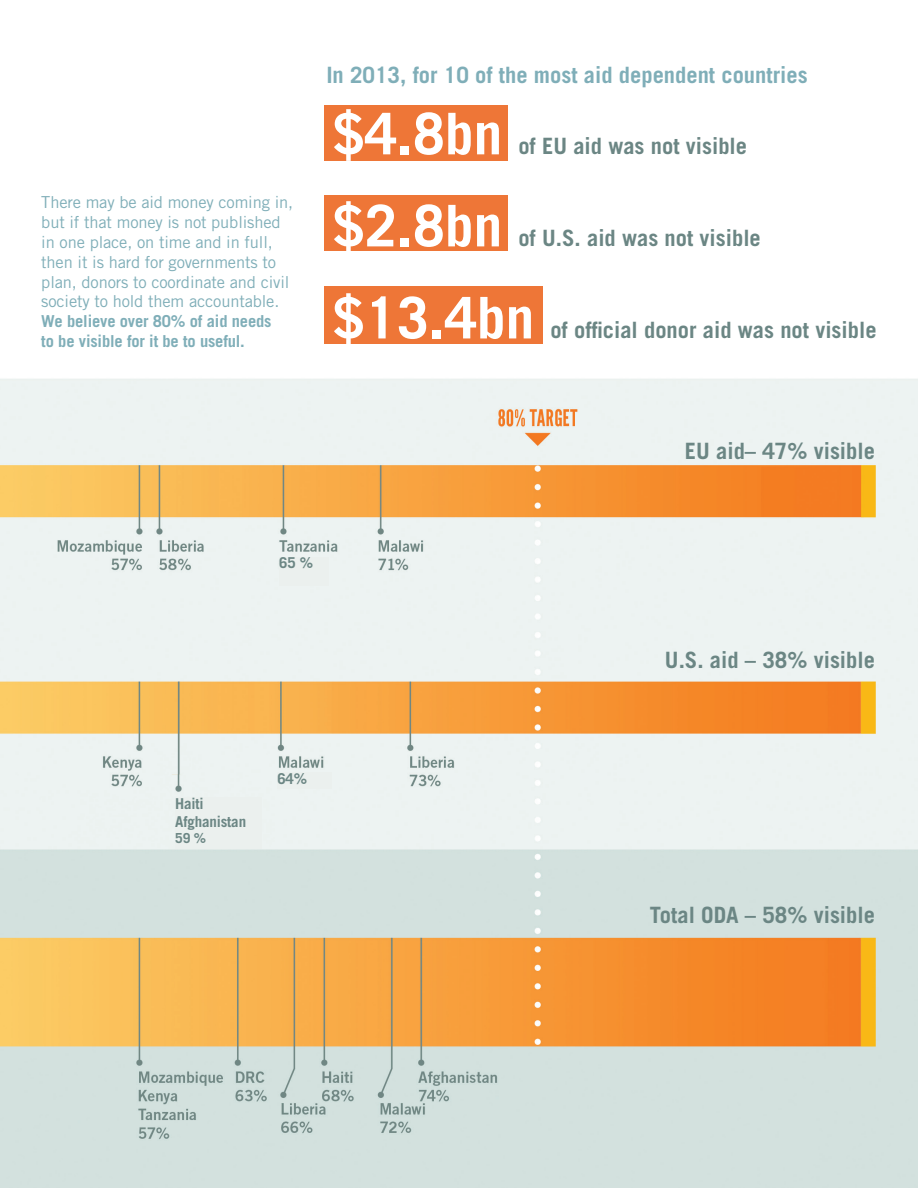
<style>
.page{position:relative;width:918px;height:1188px;background:#fff}
.page>*{position:absolute;margin:0;border:0;box-sizing:border-box;transform-origin:0 0}
.t1{font:700 57.6px "Trade Gothic";color:#fff}
.t2{font:700 22.5px "Trade Gothic";color:#6b8684}
.t3{font:700 22.5px "Trade Gothic";color:#7faeb8}
.t4{font:16.5px/19.8px "Trade Gothic";letter-spacing:-.01em;color:#7faeb8}
.t5{font:700 16.5px/19.8px "Trade Gothic";letter-spacing:-.01em;color:#7faeb8}
.t6{font:700 15px/18px "Trade Gothic";letter-spacing:-.01em;color:#6b8684}
.t7{font:700 13.8px "Trade Gothic";color:#6b8684}
</style>
<div class="page">
<img style="left:0;top:105px;width:918px;height:1083px">
<div style="left:325px;top:105px;width:183px;height:56px;background:#ee7637"></div>
<div style="left:325px;top:196px;width:183px;height:55px;background:#ee7637"></div>
<div style="left:325px;top:286px;width:218px;height:58px;background:#ee7637"></div>
<div style="left:279px;top:557px;width:50px;height:28px;background:#ebf0ee"></div>
<div style="left:277px;top:772px;width:55px;height:17px;background:#ebf0ee"></div>
<div style="left:175px;top:797px;width:86px;height:52px;background:#ebf0ee"></div>
<p class="t4" style="left:41px;top:192px;width:253px">There may be aid money coming in, but if that money is not published in one place, on time and in full, then it is hard for governments to plan, donors to coordinate and civil society to hold them accountable.</p>
<p class="t5" style="left:41px;top:311px;width:232px">We believe over 80% of aid needs to be visible for it be to useful.</p>
<h2 class="t3" style="left:326px;top:61px;width:483px">In 2013, for 10 of the most aid dependent countries</h2>
<h1 class="t1" style="left:333px;top:98px;width:171px">$4.8bn</h1>
<h1 class="t1" style="left:333px;top:190px;width:171px">$2.8bn</h1>
<h2 class="t2" style="left:518px;top:133px;width:230px">of EU aid was not visible</h2>
<h2 class="t2" style="left:518px;top:225px;width:244px">of U.S. aid was not visible</h2>
<h1 class="t1" style="left:333px;top:283px;width:203px">$13.4bn</h1>
<h2 class="t2" style="left:550px;top:317px;width:328px">of official donor aid was not visible</h2>
<h2 class="t2" style="left:685px;top:438px;width:192px">EU aid– 47% visible</h2>
<p class="t6" style="left:279px;top:554px;width:35px">65 %</p>
<h2 class="t2" style="left:665px;top:646px;width:212px">U.S. aid – 38% visible</h2>
<p class="t6" style="left:175px;top:794px;width:73px">Haiti<br>Afghanistan</p>
<p class="t7" style="left:175px;top:830px;width:33px">59 %</p>
<p class="t6" style="left:277px;top:769px;width:31px">64%</p>
<h2 class="t2" style="left:650px;top:901px;width:227px">Total ODA – 58% visible</h2>
</div>
